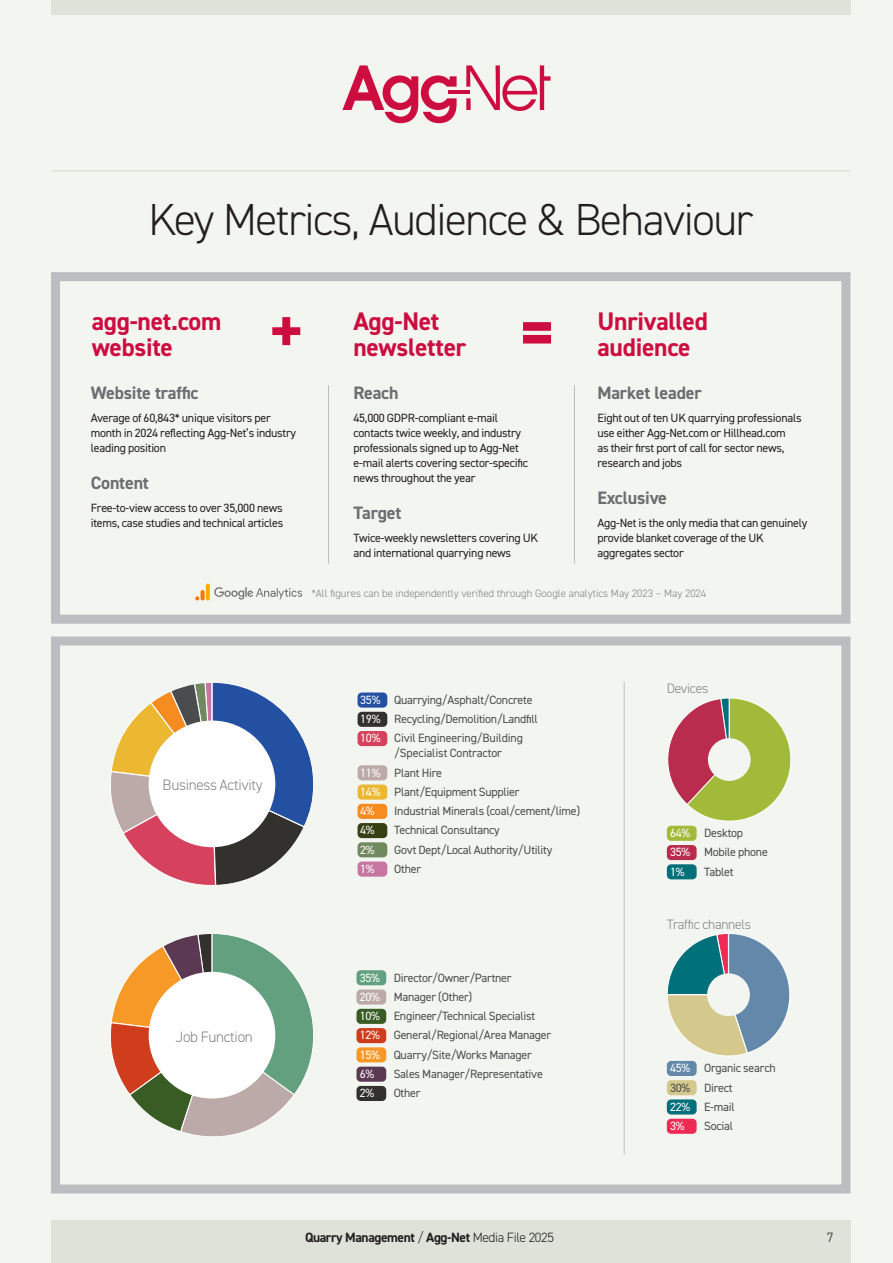
<style>
.page{position:relative;width:893px;height:1263px;background:#f3f5f0}
.page>*{position:absolute;margin:0;border:0;box-sizing:border-box;transform-origin:0 0}
.t1{font:700 72px "DIN2014";color:#cd0d40}
.t2{font:300 45px "DIN2014";letter-spacing:-.03em;color:#231f20}
.t3{font:700 25.5px/25.5px "DIN2014";letter-spacing:-.01em;color:#cd0d40}
.t4{font:700 18px "DIN2014";letter-spacing:-.01em;color:#6c6d70}
.t5{font:300 15.15px "DIN2014";letter-spacing:-.02em;color:#808285}
.t6{font:300 13.65px "DIN2014";letter-spacing:-.02em;color:#808285}
.t7{font:700 13.5px "DIN2014";letter-spacing:-.03em;color:#231f20}
.t8{font:300 13.5px "DIN2014";color:#231f20}
.t9{font:12px/15px "DIN2014";letter-spacing:-.02em;color:#231f20}
.t10{font:12px/19.2px "DIN2014";letter-spacing:-.02em;color:#4b4c4d}
.t11{font:12px "DIN2014";color:#fff}
.t12{font:300 10.8px "DIN2014";color:#808285}
.s1{color:#fff}
.s2{font-weight:300}
</style>
<div class="page">
<div style="left:51px;top:0;width:799px;height:15px;background:#dee2d9"></div>
<div style="left:51px;top:1220px;width:799px;height:43px;background:#dee2d9"></div>
<hr style="left:51px;top:170px;width:799px;height:2px;background:#dee2d9">
<div style="left:51px;top:636px;width:799px;height:557px;border:9px solid #bcbdc0"></div>
<div style="left:51px;top:272px;width:799px;height:352px;border:9px solid #bcbdc0"></div>
<svg style="left:214px;top:587px;width:88px;height:13px"></svg>
<svg style="left:206px;top:583px;width:4px;height:17px"></svg>
<svg style="left:201px;top:590px;width:4px;height:10px"></svg>
<svg style="left:195px;top:596px;width:4px;height:4px"></svg>
<hr style="left:328px;top:385px;width:1px;height:178px;background:#bcbdc0">
<hr style="left:574px;top:385px;width:1px;height:178px;background:#bcbdc0">
<hr style="left:624px;top:682px;width:1px;height:472px;background:#bcbdc0">
<div style="left:356px;top:970px;width:30px;height:15px;background:#62a080;border-radius:4px"></div>
<div style="left:356px;top:989px;width:30px;height:15px;background:#bcaaa9;border-radius:4px"></div>
<div style="left:356px;top:1009px;width:30px;height:15px;background:#385c24;border-radius:4px"></div>
<div style="left:356px;top:1028px;width:30px;height:15px;background:#cf3d1c;border-radius:4px"></div>
<div style="left:356px;top:1047px;width:30px;height:15px;background:#f79927;border-radius:4px"></div>
<div style="left:356px;top:1067px;width:30px;height:15px;background:#5c3953;border-radius:4px"></div>
<div style="left:356px;top:1086px;width:30px;height:15px;background:#33312d;border-radius:4px"></div>
<svg style="left:110px;top:682px;width:204px;height:204px"></svg>
<div style="left:149px;top:720px;width:126px;height:127px;background:#fff;border-radius:50%"></div>
<svg style="left:110px;top:933px;width:204px;height:204px"></svg>
<div style="left:149px;top:972px;width:126px;height:126px;background:#fff;border-radius:50%"></div>
<div style="left:667px;top:826px;width:30px;height:15px;background:#a2ba3a;border-radius:4px"></div>
<div style="left:667px;top:845px;width:30px;height:15px;background:#ba2c4e;border-radius:4px"></div>
<div style="left:667px;top:864px;width:30px;height:15px;background:#00707b;border-radius:4px"></div>
<svg style="left:668px;top:698px;width:123px;height:123px"></svg>
<div style="left:708px;top:738px;width:43px;height:43px;background:#f3f5f0;border-radius:50%"></div>
<svg style="left:667px;top:933px;width:123px;height:130px"></svg>
<div style="left:667px;top:1061px;width:30px;height:15px;background:#6488a9;border-radius:4px"></div>
<div style="left:667px;top:1080px;width:30px;height:15px;background:#d5c88d;border-radius:4px"></div>
<div style="left:667px;top:1099px;width:30px;height:15px;background:#00707b;border-radius:4px"></div>
<div style="left:667px;top:1119px;width:30px;height:15px;background:#ee2b55;border-radius:4px"></div>
<div style="left:707px;top:973px;width:43px;height:43px;background:#f3f5f0;border-radius:50%"></div>
<div style="left:358px;top:842px;width:29px;height:15px;background:#70895e;border-radius:4px"></div>
<div style="left:358px;top:861px;width:29px;height:16px;background:#c775a1;border-radius:4px"></div>
<div style="left:358px;top:692px;width:29px;height:16px;background:#2450a2;border-radius:4px"></div>
<div style="left:358px;top:712px;width:29px;height:15px;background:#33312d;border-radius:4px"></div>
<div style="left:358px;top:731px;width:29px;height:15px;background:#d6425d;border-radius:4px"></div>
<div style="left:358px;top:765px;width:29px;height:15px;background:#bcaaa9;border-radius:4px"></div>
<div style="left:358px;top:784px;width:29px;height:16px;background:#ecb832;border-radius:4px"></div>
<div style="left:358px;top:804px;width:29px;height:15px;background:#f68b1f;border-radius:4px"></div>
<div style="left:358px;top:823px;width:29px;height:15px;background:#373f14;border-radius:4px"></div>
<svg style="left:466px;top:65px;width:85px;height:46px"></svg>
<svg style="left:342px;top:65px;width:115px;height:58px"></svg>
<hr style="left:448px;top:91px;width:22px;height:3px;background:#cd0d40">
<h2 class="t2" style="left:148px;top:192px;width:606px">Key Metrics, Audience &amp; Behaviour</h2>
<h3 class="t3" style="left:353px;top:308px;width:114px">Agg-Net newsletter</h3>
<h3 class="t3" style="left:597px;top:308px;width:112px">Unrivalled audience</h3>
<h3 class="t4" style="left:597px;top:381px;width:106px">Market leader</h3>
<p class="t9" style="left:597px;top:410px;width:206px">Eight out of ten UK quarrying professionals use either Agg-Net.com or Hillhead.com<br>as their first port of call for sector news, research and jobs</p>
<h3 class="t4" style="left:597px;top:485px;width:71px">Exclusive</h3>
<p class="t9" style="left:597px;top:515px;width:211px">Agg-Net is the only media that can genuinely provide blanket coverage of the UK aggregates sector</p>
<p class="t12" style="left:312px;top:586px;width:396px">*All figures can be independently verified through Google analytics May 2023 – May 2024</p>
<h3 class="t3" style="left:92px;top:308px;width:131px">agg-net.com website</h3>
<h1 class="t1" style="left:268px;top:284px;width:40px">+</h1>
<h1 class="t1" style="left:518px;top:284px;width:40px">=</h1>
<h3 class="t4" style="left:91px;top:381px;width:109px">Website traffic</h3>
<p class="t9" style="left:91px;top:410px;width:207px">Average of 60,843* unique visitors per month in 2024 reflecting Agg-Net’s industry leading position</p>
<h3 class="t4" style="left:91px;top:470px;width:60px">Content</h3>
<p class="t9" style="left:91px;top:500px;width:194px">Free-to-view access to over 35,000 news items, case studies and technical articles</p>
<h3 class="t4" style="left:353px;top:381px;width:47px">Reach</h3>
<p class="t9" style="left:353px;top:410px;width:176px">45,000 GDPR-compliant e-mail contacts twice weekly, and industry professionals signed up to Agg-Net e-mail alerts covering sector-specific news throughout the year</p>
<h3 class="t4" style="left:353px;top:500px;width:50px">Target</h3>
<p class="t9" style="left:353px;top:530px;width:186px">Twice-weekly newsletters covering UK and international quarrying news</p>
<p class="t5" style="left:163px;top:776px;width:102px">Business Activity</p>
<p class="t5" style="left:176px;top:1027px;width:79px">Job Function</p>
<p class="t10" style="left:360px;top:690px;width:179px"><span class="s1">35%</span> Quarrying/Asphalt/Concrete<br><span class="s1">19%</span> Recycling/Demolition/Landfill<br><span class="s1">10%</span> Civil Engineering/Building</p>
<p class="t10" style="left:360px;top:743px;width:161px;text-indent:34px">/Specialist Contractor<br><span class="s1">11%</span> Plant Hire<br><span class="s1">14%</span> Plant/Equipment Supplier<br><span class="s1">4%</span></p>
<p class="t10" style="left:394px;top:801px;width:188px">Industrial Minerals (coal/cement/lime)</p>
<p class="t11" style="left:360px;top:823px;width:16px">4%</p>
<p class="t10" style="left:394px;top:820px;width:107px">Technical Consultancy</p>
<p class="t11" style="left:360px;top:842px;width:16px">2%</p>
<p class="t10" style="left:394px;top:840px;width:160px">Govt Dept/Local Authority/Utility</p>
<p class="t11" style="left:360px;top:861px;width:16px">1%</p>
<p class="t10" style="left:394px;top:859px;width:28px">Other</p>
<p class="t10" style="left:360px;top:968px;width:193px"><span class="s1">35%</span> Director/Owner/Partner<br><span class="s1">20%</span> Manager (Other)<br><span class="s1">10%</span> Engineer/Technical Specialist<br><span class="s1">12%</span> General/Regional/Area Manager<br><span class="s1">15%</span> Quarry/Site/Works Manager<br><span class="s1">6%</span></p>
<p class="t10" style="left:394px;top:1064px;width:151px">Sales Manager/Representative</p>
<p class="t11" style="left:360px;top:1085px;width:16px">2%</p>
<p class="t10" style="left:394px;top:1083px;width:28px">Other</p>
<p class="t6" style="left:667px;top:680px;width:43px">Devices</p>
<p class="t10" style="left:670px;top:823px;width:99px"><span class="s1">64%</span> Desktop<br><span class="s1">35%</span> Mobile phone<br><span class="s1">1%</span></p>
<p class="t10" style="left:704px;top:862px;width:31px">Tablet</p>
<p class="t6" style="left:667px;top:916px;width:86px">Traffic channels</p>
<p class="t10" style="left:670px;top:1058px;width:107px"><span class="s1">45%</span> Organic search<br>30% Direct<br><span class="s1">22%</span> E-mail<br><span class="s1">3%</span></p>
<p class="t10" style="left:704px;top:1116px;width:30px">Social</p>
<p class="t7" style="left:305px;top:1229px;width:250px">Quarry Management <span class="s2">/</span> Agg-Net <span class="s2">Media File 2025</span></p>
<p class="t8" style="left:827px;top:1229px;width:8px">7</p>
</div>
